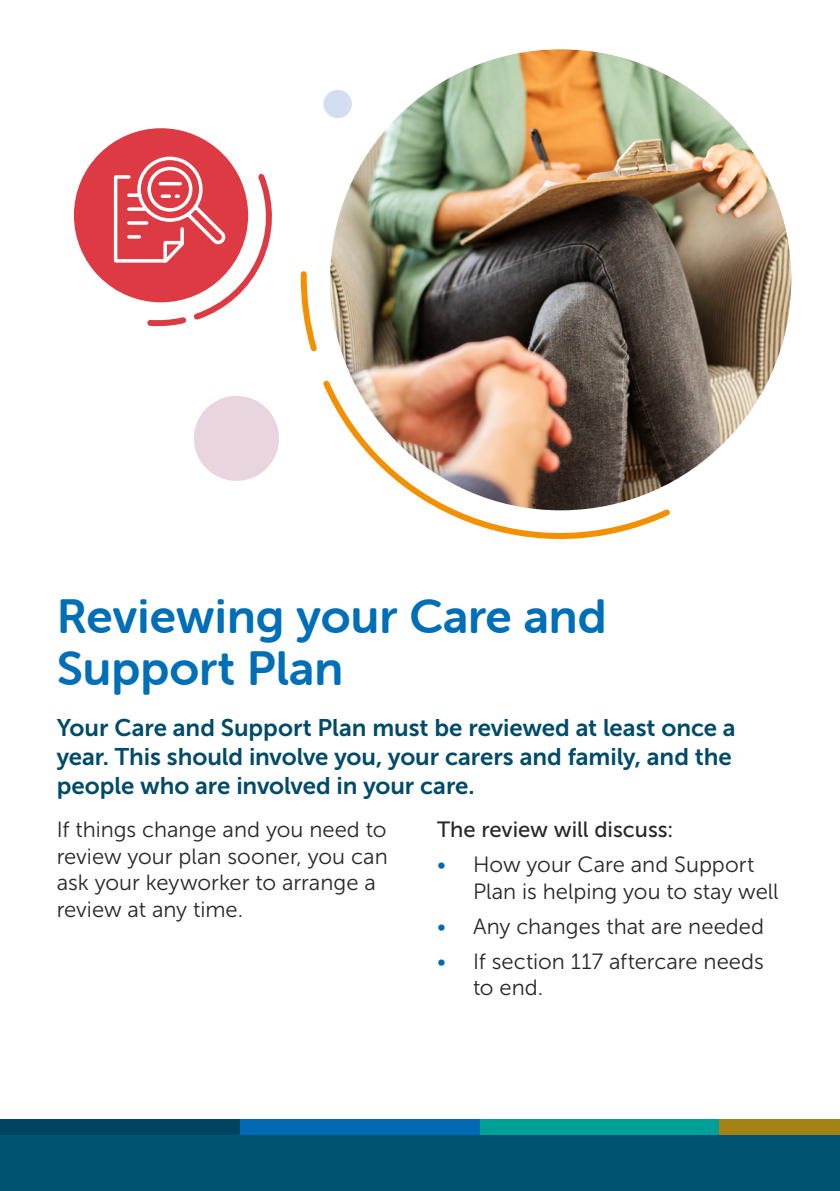
<style>
.page{position:relative;width:840px;height:1191px;background:#fff}
.page>*{position:absolute;margin:0;border:0;box-sizing:border-box;transform-origin:0 0}
.Header_2{font:48px/52px "Museo Sans Rounded 700";color:#006fb8}
.Intro{font:24px/28.8px "Museo Sans 700";letter-spacing:-.005em;color:#004b69}
.body_copy{font:22px/26.4px "Museo Sans 300";color:#282827}
.body_copy-2{font:22px "Museo Sans 500";color:#282827}
.s1{color:#006ab4}
</style>
<div class="page">
<div style="left:0;top:1126px;width:839px;height:65px;background:#005371"></div>
<div style="left:0;top:1119px;width:240px;height:15px;background:#004461"></div>
<div style="left:240px;top:1119px;width:239px;height:15px;background:#006ab4"></div>
<div style="left:479px;top:1119px;width:240px;height:15px;background:#009f98"></div>
<div style="left:719px;top:1119px;width:120px;height:15px;background:#a48213"></div>
<div style="left:323px;top:90px;width:28px;height:28px;background:#d3def2;border-radius:50%"></div>
<div style="left:194px;top:396px;width:85px;height:85px;background:#e8d5e0;border-radius:50%"></div>
<img style="left:330px;top:49px;width:460px;height:461px;border-radius:230px">
<svg style="left:300px;top:271px;width:17px;height:81px"></svg>
<img style="left:323px;top:376px;width:351px;height:163px">
<div style="left:74px;top:128px;width:174px;height:174px;background:#dd3a44;border-radius:50%"></div>
<svg style="left:112px;top:155px;width:160px;height:172px"></svg>
<p class="Header_2" style="left:57px;top:590px;width:551px">Reviewing your Care and<br>Support Plan</p>
<p class="Intro" style="left:57px;top:713px;width:680px">Your Care and Support Plan must be reviewed at least once a year. This should involve you, your carers and family, and the people who are involved in your care.</p>
<p class="body_copy" style="left:57px;top:817px;width:332px">If things change and you need to review your plan sooner, you can ask your keyworker to arrange a review at any time.</p>
<p class="body_copy-2" style="left:437px;top:818px;width:238px">The review will discuss:</p>
<p class="body_copy" style="left:473px;top:851px;width:307px;text-indent:-36px"><span class="s1">•</span> How your Care and Support<br>Plan is helping you to stay well</p>
<p class="body_copy" style="left:437px;top:913px;width:328px"><span class="s1">•</span> Any changes that are needed</p>
<p class="body_copy" style="left:473px;top:948px;width:292px;text-indent:-36px"><span class="s1">•</span> If section 117 aftercare needs to end.</p>
</div>
